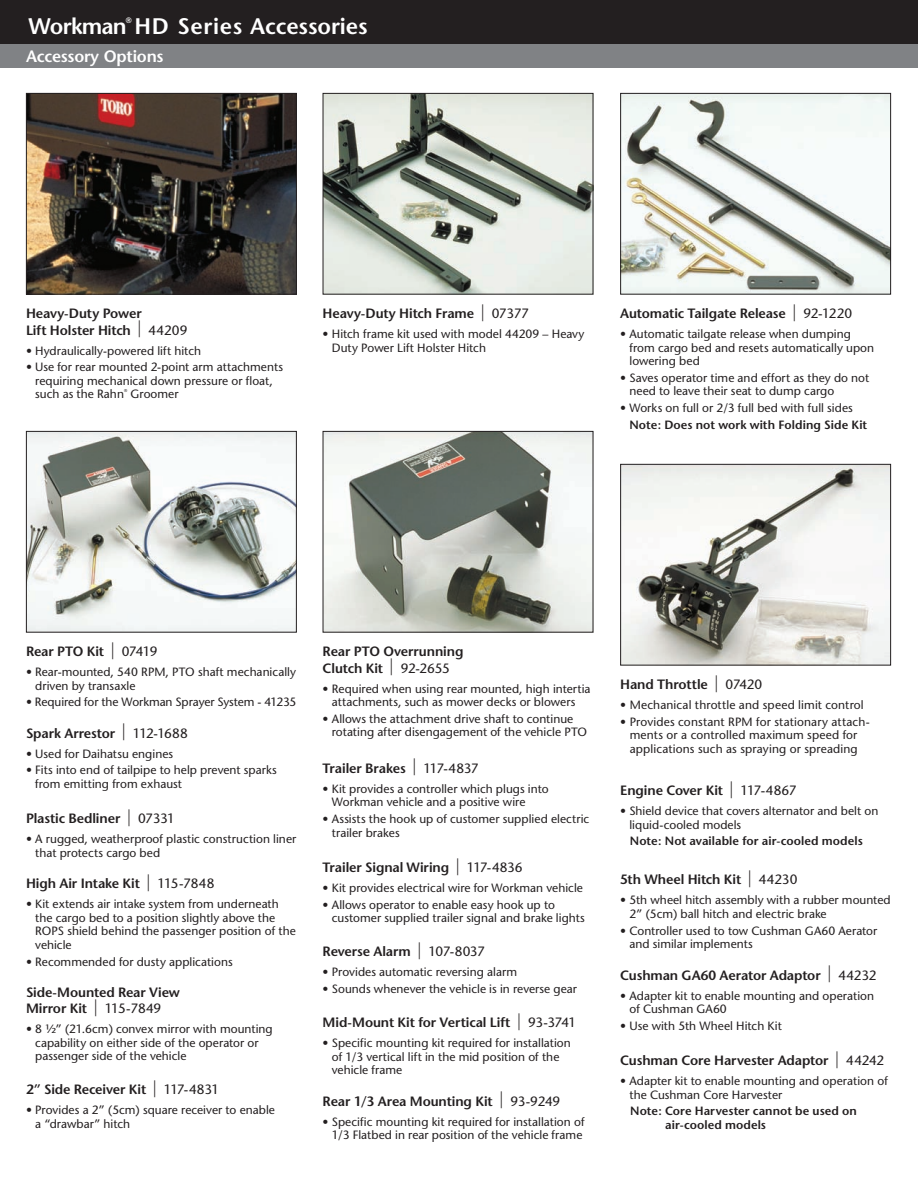
<style>
.page{position:relative;width:918px;height:1188px;background:#fff}
.page>*{position:absolute;margin:0;border:0;box-sizing:border-box;transform-origin:0 0}
.t1{font:600 22.5px "Stone Sans";letter-spacing:-.005em;color:#fff}
.t2{font:600 16.5px "Stone Sans";letter-spacing:-.015em;color:#fff}
.t3{font:600 13.5px/16.5px "Stone Sans";letter-spacing:-.01em;color:#231f20}
.t4{font:12px/13.5px "Stone Sans";color:#231f20}
.t5{font:600 12px/13.5px "Stone Sans";letter-spacing:.005em;color:#231f20}
.t6{font:600 7.8px "Stone Sans";color:#fff}
.t7{font:4.2px "Stone Sans";color:#231f20}
.s1{font-size:16.8px}
.s2{font-weight:400}
</style>
<div class="page">
<div style="left:0;top:0;width:918px;height:45px;background:#231f20"></div>
<div style="left:0;top:45px;width:918px;height:23px;background:#808285"></div>
<img style="left:28px;top:95px;width:267px;height:198px">
<div style="left:26px;top:93px;width:271px;height:202px;border:1px solid #231f20"></div>
<img style="left:622px;top:95px;width:267px;height:198px">
<div style="left:620px;top:93px;width:271px;height:202px;border:1px solid #231f20"></div>
<img style="left:28px;top:433px;width:267px;height:198px">
<div style="left:26px;top:431px;width:271px;height:202px;border:1px solid #231f20"></div>
<img style="left:325px;top:433px;width:266px;height:198px">
<div style="left:323px;top:431px;width:270px;height:202px;border:1px solid #231f20"></div>
<img style="left:325px;top:95px;width:266px;height:198px">
<div style="left:323px;top:93px;width:270px;height:202px;border:1px solid #231f20"></div>
<img style="left:622px;top:466px;width:267px;height:197px">
<div style="left:620px;top:464px;width:271px;height:201px;border:1px solid #231f20"></div>
<p class="t6" style="left:126px;top:15px;width:7px">®</p>
<h2 class="t2" style="left:26px;top:47px;width:139px">Accessory Options</h2>
<h1 class="t1" style="left:28px;top:13px;width:341px">Workman HD Series Accessories</h1>
<p class="t3" style="left:26px;top:305px;width:163px">Heavy-Duty Power<br>Lift Holster Hitch <span class="s1">|</span> <span class="s2">44209</span></p>
<p class="t4" style="left:26px;top:344px;width:177px">• Hydraulically-powered lift hitch</p>
<p class="t4" style="left:35px;top:360px;width:249px;text-indent:-9px">• Use for rear mounted 2-point arm attachments requiring mechanical down pressure or float, such as the Rahn</p>
<p class="t7" style="left:124px;top:388px;width:5px">®</p>
<p class="t4" style="left:131px;top:387px;width:50px">Groomer</p>
<p class="t3" style="left:323px;top:305px;width:208px">Heavy-Duty Hitch Frame <span class="s1">|</span> <span class="s2">07377</span></p>
<p class="t4" style="left:332px;top:327px;width:254px;text-indent:-9px">• Hitch frame kit used with model 44209 – Heavy<br>Duty Power Lift Holster Hitch</p>
<p class="t3" style="left:620px;top:305px;width:233px">Automatic Tailgate Release <span class="s1">|</span> <span class="s2">92-1220</span></p>
<p class="t4" style="left:629px;top:327px;width:246px;text-indent:-9px">• Automatic tailgate release when dumping from cargo bed and resets automatically upon lowering bed</p>
<p class="t4" style="left:629px;top:371px;width:241px;text-indent:-9px">• Saves operator time and effort as they do not need to leave their seat to dump cargo</p>
<p class="t4" style="left:620px;top:401px;width:234px">• Works on full or 2/3 full bed with full sides</p>
<p class="t5" style="left:630px;top:418px;width:239px">Note: Does not work with Folding Side Kit</p>
<p class="t3" style="left:26px;top:643px;width:133px">Rear PTO Kit <span class="s1">|</span> <span class="s2">07419</span></p>
<p class="t4" style="left:35px;top:665px;width:262px;text-indent:-9px">• Rear-mounted, 540 RPM, PTO shaft mechanically driven by transaxle</p>
<p class="t4" style="left:26px;top:695px;width:272px">• Required for the Workman Sprayer System - 41235</p>
<p class="t3" style="left:26px;top:725px;width:163px">Spark Arrestor <span class="s1">|</span> <span class="s2">112-1688</span></p>
<p class="t4" style="left:26px;top:747px;width:149px">• Used for Daihatsu engines</p>
<p class="t4" style="left:35px;top:763px;width:243px;text-indent:-9px">• Fits into end of tailpipe to help prevent sparks from emitting from exhaust</p>
<p class="t3" style="left:26px;top:810px;width:151px">Plastic Bedliner <span class="s1">|</span> <span class="s2">07331</span></p>
<p class="t4" style="left:35px;top:832px;width:263px;text-indent:-9px">• A rugged, weatherproof plastic construction liner that protects cargo bed</p>
<p class="t3" style="left:26px;top:875px;width:190px">High Air Intake Kit <span class="s1">|</span> <span class="s2">115-7848</span></p>
<p class="t4" style="left:35px;top:898px;width:262px;text-indent:-9px">• Kit extends air intake system from underneath the cargo bed to a position slightly above the ROPS shield behind the passenger position of the vehicle</p>
<p class="t4" style="left:26px;top:955px;width:208px">• Recommended for dusty applications</p>
<p class="t3" style="left:26px;top:984px;width:155px">Side-Mounted Rear View<br>Mirror Kit <span class="s1">|</span> <span class="s2">115-7849</span></p>
<p class="t4" style="left:35px;top:1022px;width:239px;text-indent:-9px">• 8 ½” (21.6cm) convex mirror with mounting capability on either side of the operator or passenger side of the vehicle</p>
<p class="t3" style="left:26px;top:1081px;width:195px">2” Side Receiver Kit <span class="s1">|</span> <span class="s2">117-4831</span></p>
<p class="t4" style="left:35px;top:1103px;width:241px;text-indent:-9px">• Provides a 2” (5cm) square receiver to enable a “drawbar” hitch</p>
<p class="t3" style="left:323px;top:643px;width:142px">Rear PTO Overrunning<br>Clutch Kit <span class="s1">|</span> <span class="s2">92-2655</span></p>
<p class="t4" style="left:323px;top:682px;width:270px;text-align:center">• Required when using rear mounted, high intertia attachments, such as mower decks or blowers</p>
<p class="t4" style="left:332px;top:712px;width:257px;text-indent:-9px">• Allows the attachment drive shaft to continue rotating after disengagement of the vehicle PTO</p>
<p class="t3" style="left:323px;top:760px;width:158px">Trailer Brakes <span class="s1">|</span> <span class="s2">117-4837</span></p>
<p class="t4" style="left:332px;top:782px;width:218px;text-indent:-9px">• Kit provides a controller which plugs into<br>Workman vehicle and a positive wire</p>
<p class="t4" style="left:332px;top:812px;width:259px;text-indent:-9px">• Assists the hook up of customer supplied electric trailer brakes</p>
<p class="t3" style="left:323px;top:859px;width:202px">Trailer Signal Wiring <span class="s1">|</span> <span class="s2">117-4836</span></p>
<p class="t4" style="left:323px;top:881px;width:262px">• Kit provides electrical wire for Workman vehicle</p>
<p class="t4" style="left:332px;top:898px;width:255px;text-indent:-9px">• Allows operator to enable easy hook up to customer supplied trailer signal and brake lights</p>
<p class="t3" style="left:323px;top:943px;width:164px">Reverse Alarm <span class="s1">|</span> <span class="s2">107-8037</span></p>
<p class="t4" style="left:323px;top:965px;width:196px">• Provides automatic reversing alarm</p>
<p class="t4" style="left:323px;top:982px;width:256px">• Sounds whenever the vehicle is in reverse gear</p>
<p class="t3" style="left:323px;top:1014px;width:255px">Mid-Mount Kit for Vertical Lift <span class="s1">|</span> <span class="s2">93-3741</span></p>
<p class="t4" style="left:332px;top:1036px;width:241px;text-indent:-9px">• Specific mounting kit required for installation of 1/3 vertical lift in the mid position of the vehicle frame</p>
<p class="t3" style="left:323px;top:1093px;width:239px">Rear 1/3 Area Mounting Kit <span class="s1">|</span> <span class="s2">93-9249</span></p>
<p class="t4" style="left:323px;top:1115px;width:264px;text-align:center">• Specific mounting kit required for installation of<br>1/3 Flatbed in rear position of the vehicle frame</p>
<p class="t3" style="left:620px;top:676px;width:144px">Hand Throttle <span class="s1">|</span> <span class="s2">07420</span></p>
<p class="t4" style="left:620px;top:698px;width:245px">• Mechanical throttle and speed limit control</p>
<p class="t4" style="left:620px;top:715px;width:251px;text-align:center">• Provides constant RPM for stationary attach&shy;ments or a controlled maximum speed for applications such as spraying or spreading</p>
<p class="t3" style="left:620px;top:782px;width:178px">Engine Cover Kit <span class="s1">|</span> <span class="s2">117-4867</span></p>
<p class="t4" style="left:629px;top:804px;width:250px;text-indent:-9px">• Shield device that covers alternator and belt on liquid-cooled models</p>
<p class="t5" style="left:630px;top:834px;width:234px">Note: Not available for air-cooled models</p>
<p class="t3" style="left:620px;top:871px;width:179px">5th Wheel Hitch Kit <span class="s1">|</span> <span class="s2">44230</span></p>
<p class="t4" style="left:629px;top:894px;width:263px;text-indent:-9px">• 5th wheel hitch assembly with a rubber mounted<br>2” (5cm) ball hitch and electric brake</p>
<p class="t4" style="left:629px;top:924px;width:249px;text-indent:-9px">• Controller used to tow Cushman GA60 Aerator and similar implements</p>
<p class="t3" style="left:620px;top:967px;width:258px">Cushman GA60 Aerator Adaptor <span class="s1">|</span> <span class="s2">44232</span></p>
<p class="t4" style="left:629px;top:989px;width:246px;text-indent:-9px">• Adapter kit to enable mounting and operation of Cushman GA60</p>
<p class="t4" style="left:620px;top:1019px;width:163px">• Use with 5th Wheel Hitch Kit</p>
<p class="t3" style="left:620px;top:1052px;width:265px">Cushman Core Harvester Adaptor <span class="s1">|</span> <span class="s2">44242</span></p>
<p class="t4" style="left:629px;top:1074px;width:260px;text-indent:-9px">• Adapter kit to enable mounting and operation of the Cushman Core Harvester</p>
<p class="t5" style="left:665px;top:1104px;width:193px;text-indent:-35px">Note: Core Harvester cannot be used on air-cooled models</p>
</div>
